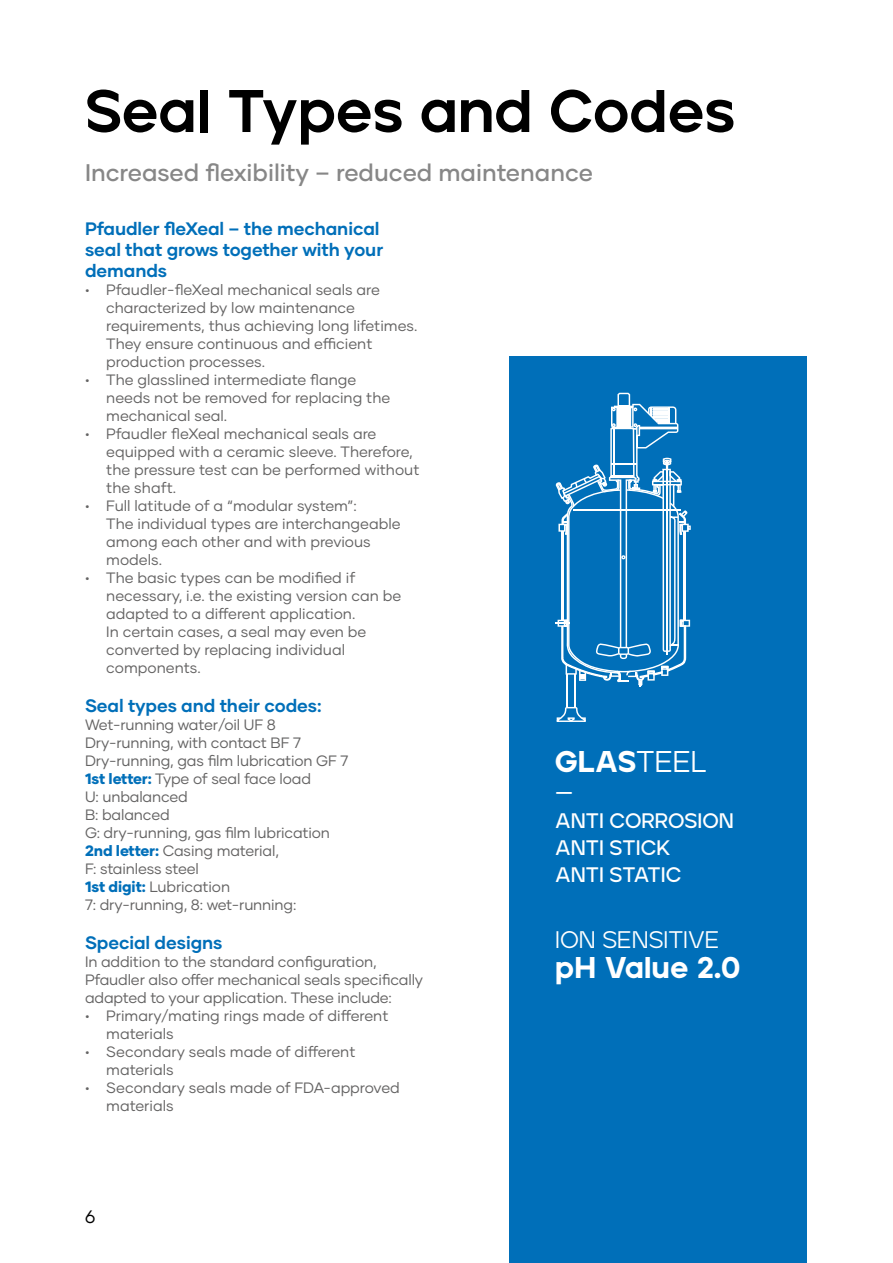
<style>
.page{position:relative;width:893px;height:1263px;background:#fff}
.page>*{position:absolute;margin:0;border:0;box-sizing:border-box;transform-origin:0 0}
.Heading_02{font:60px "Jeko Variable";letter-spacing:-.005em;color:#000}
.Sub_Heading{font:900 30px "Jeko";color:#fff}
.Sub_Heading-2{font:30px "Jeko";color:#fff}
.Sub_Headline1{font:500 24px "Gilmer";color:#878787}
.Sub_Heading-3{font:24px "Jeko";color:#fff}
.Sub_Heading-4{font:600 21px "Jeko";color:#fff}
.t1{font:700 18px/21px "Gilmer";letter-spacing:-.005em;color:#006fb9}
.t2{font:18px "Gilmer";color:#000}
.Body_Text{font:15px/18px "Gilmer";color:#646363}
.Fließtext{font:15px/18px "Gilmer";letter-spacing:-.01em;color:#646363}
.s1{font-weight:800;color:#006fb9}
.s2{font-weight:400}
</style>
<div class="page">
<div style="left:509px;top:357px;width:298px;height:906px;background:#006fb9"></div>
<hr style="left:566px;top:674px;width:2px;height:34px;background:#fff">
<hr style="left:574px;top:674px;width:2px;height:34px;background:#fff">
<svg style="left:557px;top:707px;width:29px;height:15px"></svg>
<svg style="left:555px;top:393px;width:136px;height:294px"></svg>
<p class="Heading_02" style="left:85px;top:74px;width:651px">Seal Types and Codes</p>
<p class="Sub_Headline1" style="left:85px;top:157px;width:510px">Increased flexibility – reduced maintenance</p>
<p class="t1" style="left:85px;top:218px;width:300px">Pfaudler fleXeal – the mechanical seal that grows together with your demands</p>
<p class="Body_Text" style="left:106px;top:281px;width:313px;text-indent:-21px">• Pfaudler-fleXeal mechanical seals are characterized by low maintenance requirements, thus achieving long lifetimes.<br>They ensure continuous and efficient production processes.</p>
<p class="Body_Text" style="left:106px;top:371px;width:286px;text-indent:-21px">• The glasslined intermediate flange needs not be removed for replacing the mechanical seal.</p>
<p class="Body_Text" style="left:106px;top:425px;width:315px;text-indent:-21px">• Pfaudler fleXeal mechanical seals are equipped with a ceramic sleeve. Therefore, the pressure test can be performed without the shaft.</p>
<p class="Body_Text" style="left:85px;top:497px;width:273px">• Full latitude of a “modular system”:</p>
<p class="Body_Text" style="left:106px;top:515px;width:296px">The individual types are interchangeable among each other and with previous models.</p>
<p class="Body_Text" style="left:106px;top:569px;width:296px;text-indent:-21px">• The basic types can be modified if necessary, i.e. the existing version can be adapted to a different application.</p>
<p class="Body_Text" style="left:106px;top:623px;width:262px">In certain cases, a seal may even be converted by replacing individual components.</p>
<p class="t1" style="left:85px;top:695px;width:238px">Seal types and their codes:</p>
<p class="Fließtext" style="left:85px;top:716px;width:192px">Wet-running water/oil UF 8</p>
<p class="Fließtext" style="left:85px;top:734px;width:217px">Dry-running, with contact BF 7</p>
<p class="Fließtext" style="left:85px;top:752px;width:265px">Dry-running, gas film lubrication GF 7</p>
<p class="Fließtext" style="left:85px;top:770px;width:228px"><span class="s1">1st letter:</span> Type of seal face load</p>
<p class="Fließtext" style="left:85px;top:788px;width:104px">U: unbalanced</p>
<p class="Fließtext" style="left:85px;top:806px;width:86px">B: balanced</p>
<p class="Fließtext" style="left:85px;top:824px;width:247px">G: dry-running, gas film lubrication</p>
<p class="Fließtext" style="left:85px;top:842px;width:195px"><span class="s1">2nd letter:</span> Casing material,</p>
<p class="Fließtext" style="left:85px;top:860px;width:115px">F: stainless steel</p>
<p class="Fließtext" style="left:85px;top:878px;width:147px"><span class="s1">1st digit:</span> Lubrication</p>
<p class="Fließtext" style="left:85px;top:896px;width:213px">7: dry-running, 8: wet-running:</p>
<p class="t1" style="left:85px;top:932px;width:139px">Special designs</p>
<p class="Fließtext" style="left:85px;top:953px;width:340px">In addition to the standard configuration,<br>Pfaudler also offer mechanical seals specifically adapted to your application. These include:</p>
<p class="Body_Text" style="left:106px;top:1007px;width:284px;text-indent:-21px">• Primary/mating rings made of different materials</p>
<p class="Body_Text" style="left:85px;top:1043px;width:272px">• Secondary seals made of different</p>
<p class="Body_Text" style="left:106px;top:1061px;width:69px">materials</p>
<p class="Body_Text" style="left:106px;top:1079px;width:295px;text-indent:-21px">• Secondary seals made of FDA-approved materials</p>
<p class="Sub_Heading" style="left:555px;top:743px;width:153px">GLAS<span class="s2">TEEL</span></p>
<p class="Sub_Heading-2" style="left:555px;top:764px;width:20px">_</p>
<p class="Sub_Heading-4" style="left:555px;top:808px;width:180px">ANTI CORROSION</p>
<p class="Sub_Heading-4" style="left:555px;top:835px;width:116px">ANTI STICK</p>
<p class="Sub_Heading-4" style="left:555px;top:862px;width:128px">ANTI STATIC</p>
<p class="Sub_Heading-3" style="left:555px;top:925px;width:165px">ION SENSITIVE</p>
<p class="Sub_Heading" style="left:555px;top:949px;width:187px">pH Value 2.0</p>
<p class="t2" style="left:85px;top:1206px;width:12px">6</p>
</div>
